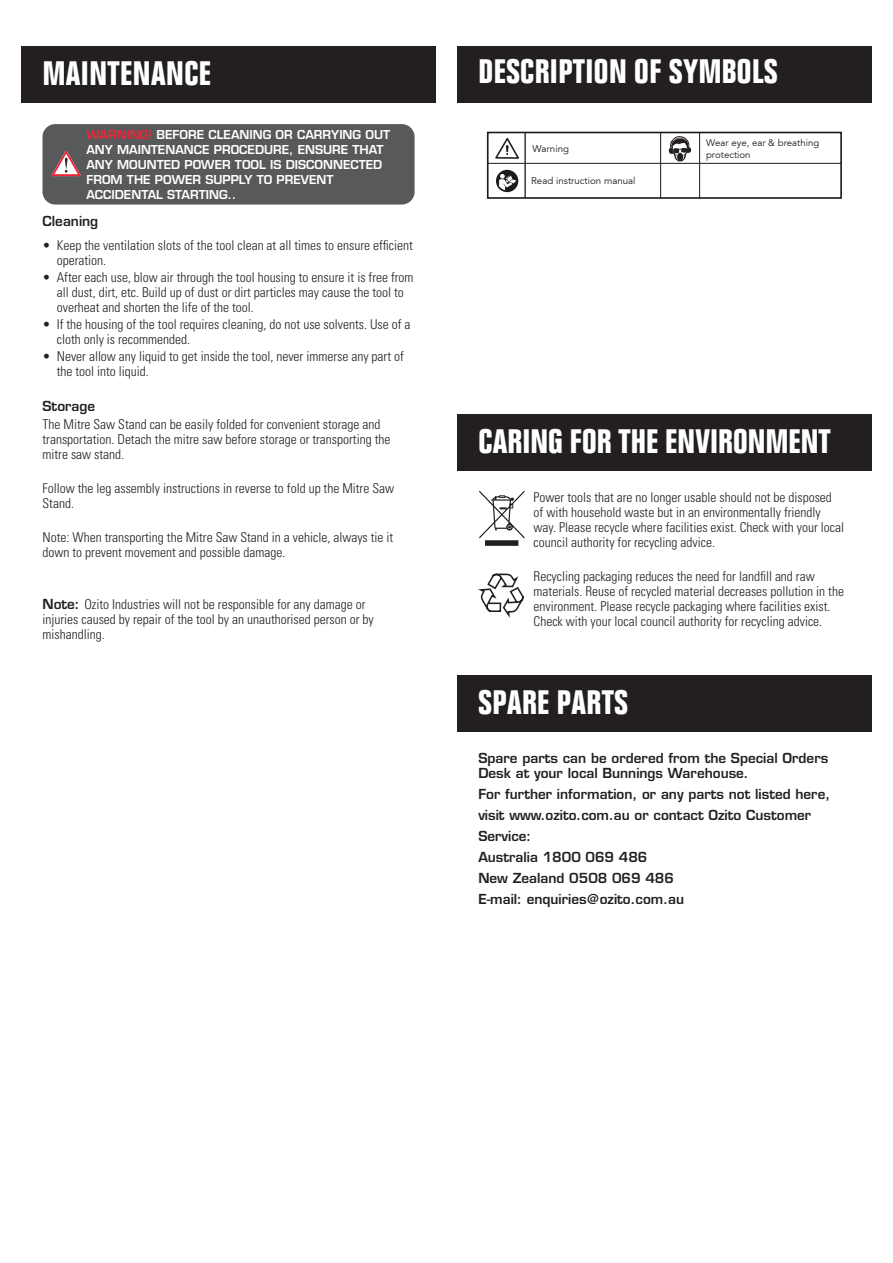
<style>
.page{position:relative;width:893px;height:1263px;background:#fff}
.page>*{position:absolute;margin:0;border:0;box-sizing:border-box;transform-origin:0 0}
.t1{font:700 condensed 33px "Folio";letter-spacing:.015em;color:#fff}
.t2{font:300 condensed 13.5px/15px "Univers LT Std";color:#231f20}
.t3{font:600 13.5px/21px "Eurostile LT Std";color:#231f20}
.t4{font:600 12px/15px "Eurostile LT Std";color:#fff}
.t5{font:9.75px "Avenir";color:#1e1a1e}
.t6{font:9.6px/11.6px "Avenir";color:#1e1a1e}
.s1{color:#ee2638}
.s2{font-family:"Eurostile LT Std";font-weight:600;font-stretch:normal}
</style>
<div class="page">
<div style="left:457px;top:46px;width:415px;height:57px;background:#231f20"></div>
<div style="left:21px;top:46px;width:415px;height:57px;background:#231f20"></div>
<div style="left:487px;top:132px;width:355px;height:32px;border:2px solid #1e1a1e"></div>
<hr style="left:524px;top:132px;width:2px;height:66px;background:#1e1a1e">
<div style="left:487px;top:161px;width:355px;height:38px;border:2px solid #1e1a1e"></div>
<hr style="left:699px;top:132px;width:1px;height:66px;background:#1e1a1e">
<hr style="left:660px;top:132px;width:1px;height:66px;background:#1e1a1e">
<svg style="left:495px;top:138px;width:24px;height:21px"></svg>
<hr style="left:488px;top:163px;width:354px;height:1px;background:#1e1a1e">
<svg style="left:496px;top:170px;width:22px;height:22px"></svg>
<svg style="left:669px;top:136px;width:22px;height:25px"></svg>
<div style="left:457px;top:414px;width:415px;height:57px;background:#231f20"></div>
<svg style="left:478px;top:573px;width:46px;height:45px"></svg>
<svg style="left:479px;top:491px;width:46px;height:47px"></svg>
<div style="left:485px;top:540px;width:33px;height:6px;background:#231f20"></div>
<div style="left:457px;top:675px;width:415px;height:56px;background:#231f20"></div>
<div style="left:43px;top:124px;width:372px;height:81px;background:#58595b;border-radius:13px"></div>
<svg style="left:52px;top:151px;width:29px;height:25px"></svg>
<h1 class="t1" style="left:43px;top:55px;width:170px">MAINTENANCE</h1>
<h1 class="t1" style="left:479px;top:53px;width:300px">DESCRIPTION OF SYMBOLS</h1>
<p class="t4" style="left:86px;top:127px;width:305px"><span class="s1">WARNING!</span> BEFORE CLEANING OR CARRYING OUT ANY MAINTENANCE PROCEDURE, ENSURE THAT ANY MOUNTED POWER TOOL IS DISCONNECTED FROM THE POWER SUPPLY TO PREVENT ACCIDENTAL STARTING..</p>
<p class="t3" style="left:43px;top:211px;width:57px">Cleaning</p>
<p class="t2" style="left:57px;top:237px;width:358px;text-indent:-14px">• Keep the ventilation slots of the tool clean at all times to ensure efficient operation.</p>
<p class="t2" style="left:57px;top:269px;width:358px;text-indent:-14px">• After each use, blow air through the tool housing to ensure it is free from all dust, dirt, etc. Build up of dust or dirt particles may cause the tool to overheat and shorten the life of the tool.</p>
<p class="t2" style="left:57px;top:317px;width:355px;text-indent:-14px">• If the housing of the tool requires cleaning, do not use solvents. Use of a cloth only is recommended.</p>
<p class="t2" style="left:57px;top:349px;width:349px;text-indent:-14px">• Never allow any liquid to get inside the tool, never immerse any part of the tool into liquid.</p>
<p class="t3" style="left:43px;top:396px;width:54px">Storage</p>
<p class="t2" style="left:43px;top:416px;width:349px">The Mitre Saw Stand can be easily folded for convenient storage and transportation. Detach the mitre saw before storage or transporting the mitre saw stand.</p>
<p class="t2" style="left:43px;top:481px;width:353px">Follow the leg assembly instructions in reverse to fold up the Mitre Saw<br>Stand.</p>
<p class="t2" style="left:43px;top:530px;width:352px">Note: When transporting the Mitre Saw Stand in a vehicle, always tie it down to prevent movement and possible damage.</p>
<p class="t2" style="left:43px;top:596px;width:333px"><span class="s2">Note:</span> Ozito Industries will not be responsible for any damage or injuries caused by repair of the tool by an unauthorised person or by mishandling.</p>
<p class="t5" style="left:533px;top:143px;width:38px">Warning</p>
<p class="t5" style="left:531px;top:175px;width:106px">Read instruction manual</p>
<p class="t6" style="left:706px;top:138px;width:115px">Wear eye, ear &amp; breathing protection</p>
<h1 class="t1" style="left:479px;top:423px;width:354px">CARING FOR THE ENVIRONMENT</h1>
<p class="t2" style="left:534px;top:490px;width:312px">Power tools that are no longer usable should not be disposed of with household waste but in an environmentally friendly way. Please recycle where facilities exist. Check with your local council authority for recycling advice.</p>
<p class="t2" style="left:534px;top:569px;width:312px">Recycling packaging reduces the need for landfill and raw materials. Reuse of recycled material decreases pollution in the environment. Please recycle packaging where facilities exist.<br>Check with your local council authority for recycling advice.</p>
<h1 class="t1" style="left:479px;top:684px;width:151px">SPARE PARTS</h1>
<p class="t3" style="left:478px;top:750px;width:351px;line-height:15px">Spare parts can be ordered from the Special Orders<br>Desk at your local Bunnings Warehouse.</p>
<p class="t3" style="left:478px;top:783px;width:353px">For further information, or any parts not listed here, visit www.ozito.com.au or contact Ozito Customer<br>Service:<br>Australia 1800 069 486<br>New Zealand 0508 069 486<br>E-mail: enquiries@ozito.com.au</p>
</div>
